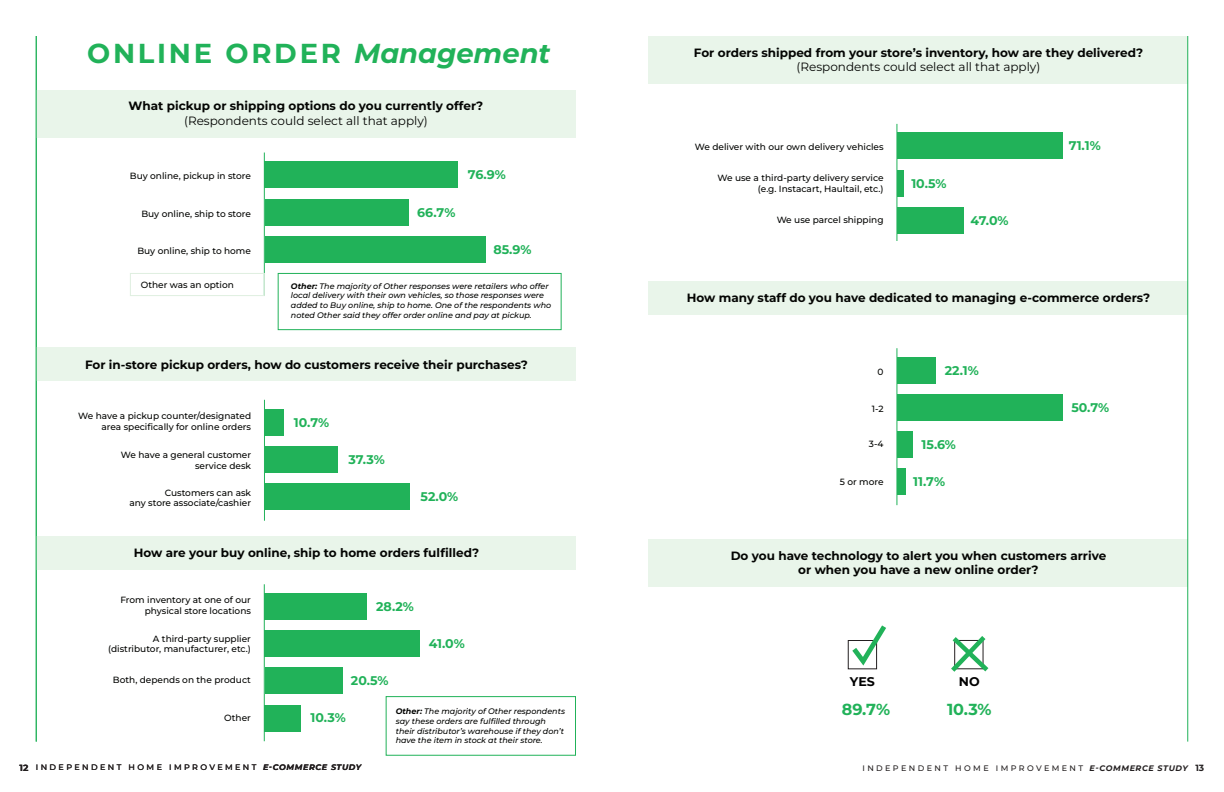
<style>
.page{position:relative;width:1224px;height:792px;background:#fff}
.page>*{position:absolute;margin:0;border:0;box-sizing:border-box;transform-origin:0 0}
.t1{font:700 27.4px "Montserrat";letter-spacing:.1em;color:#21b259}
.t2{font:700 16px "Montserrat";color:#21b259}
.t3{font:700 12.6px "Montserrat";color:#21b259}
.t4{font:700 12.6px "Montserrat";color:#000}
.t5{font:700 12px "Montserrat";color:#040503}
.t6{font:12px "Montserrat";color:#040503}
.t7{font:500 9px/10.8px "Montserrat";color:#040503;text-align:right}
.t8{font:700 9px "Montserrat";color:#231f20}
.t9{font:italic 500 8px/9.6px "Montserrat";color:#040503}
.t10{font:500 8px "Montserrat";letter-spacing:.3em;color:#231f20}
.t11{font:italic 700 8px "Montserrat";letter-spacing:.075em;color:#231f20}
.s1{font-style:italic}
.s2{font-weight:700}
.s3{font-weight:700;font-style:italic}
</style>
<div class="page">
<div style="left:36px;top:90px;width:540px;height:47px;background:#e9f5ea"></div>
<div style="left:265px;top:199px;width:143px;height:26px;background:#21b259"></div>
<div style="left:265px;top:236px;width:220px;height:27px;background:#21b259"></div>
<hr style="left:264px;top:153px;width:1px;height:143px;background:#21b259">
<div style="left:264px;top:162px;width:194px;height:26px;background:#21b259"></div>
<div style="left:37px;top:348px;width:539px;height:33px;background:#e9f5ea"></div>
<div style="left:130px;top:273px;width:135px;height:23px;border:1px solid #dfefe0"></div>
<div style="left:265px;top:446px;width:73px;height:27px;background:#21b259"></div>
<div style="left:265px;top:483px;width:145px;height:27px;background:#21b259"></div>
<hr style="left:264px;top:400px;width:1px;height:121px;background:#21b259">
<div style="left:264px;top:409px;width:20px;height:26px;background:#21b259"></div>
<div style="left:37px;top:536px;width:539px;height:34px;background:#e9f5ea"></div>
<div style="left:265px;top:593px;width:102px;height:27px;background:#21b259"></div>
<div style="left:265px;top:630px;width:155px;height:27px;background:#21b259"></div>
<hr style="left:264px;top:584px;width:1px;height:157px;background:#21b259">
<div style="left:265px;top:668px;width:77px;height:26px;background:#21b259"></div>
<div style="left:265px;top:705px;width:36px;height:26px;background:#21b259"></div>
<div style="left:278px;top:273px;width:284px;height:57px;border:1px solid #21b259"></div>
<div style="left:386px;top:696px;width:190px;height:60px;border:1px solid #21b259"></div>
<div style="left:649px;top:36px;width:539px;height:48px;background:#e9f5ea"></div>
<div style="left:897px;top:133px;width:166px;height:26px;background:#21b259"></div>
<div style="left:897px;top:170px;width:7px;height:26px;background:#21b259"></div>
<hr style="left:896px;top:124px;width:1px;height:117px;background:#21b259">
<div style="left:897px;top:207px;width:67px;height:27px;background:#21b259"></div>
<div style="left:649px;top:281px;width:539px;height:33px;background:#e9f5ea"></div>
<div style="left:897px;top:357px;width:39px;height:26px;background:#21b259"></div>
<div style="left:897px;top:394px;width:166px;height:27px;background:#21b259"></div>
<hr style="left:896px;top:348px;width:1px;height:157px;background:#21b259">
<div style="left:897px;top:432px;width:16px;height:26px;background:#21b259"></div>
<div style="left:897px;top:469px;width:9px;height:26px;background:#21b259"></div>
<div style="left:649px;top:539px;width:539px;height:48px;background:#e9f5ea"></div>
<svg style="left:848px;top:625px;width:38px;height:45px"></svg>
<svg style="left:951px;top:636px;width:38px;height:36px"></svg>
<hr style="left:36px;top:36px;width:1px;height:706px;background:#21b259">
<hr style="left:1187px;top:36px;width:1px;height:706px;background:#21b259">
<p class="t1" style="left:87px;top:35px;width:465px">ONLINE ORDER <span class="s1">Management</span></p>
<p class="t5" style="left:129px;top:98px;width:356px">What pickup or shipping options do you currently offer?</p>
<p class="t6" style="left:184px;top:113px;width:245px">(Respondents could select all that apply)</p>
<p class="t7" style="left:130px;top:170px;width:123px">Buy online, pickup in store</p>
<p class="t3" style="left:468px;top:166px;width:40px">76.9%</p>
<p class="t7" style="left:141px;top:208px;width:111px">Buy online, ship to store</p>
<p class="t3" style="left:417px;top:204px;width:40px">66.7%</p>
<p class="t7" style="left:137px;top:245px;width:115px">Buy online, ship to home</p>
<p class="t3" style="left:494px;top:241px;width:40px">85.9%</p>
<p class="t7" style="left:141px;top:279px;width:95px">Other was an option</p>
<p class="t9" style="left:291px;top:281px;width:262px"><span class="s2">Other:</span> The majority of Other responses were retailers who offer local delivery with their own vehicles, so those responses were added to Buy online, ship to home. One of the respondents who noted Other said they offer order online and pay at pickup.</p>
<p class="t5" style="left:85px;top:356px;width:444px">For in-store pickup orders, how do customers receive their purchases?</p>
<p class="t7" style="left:78px;top:411px;width:175px">We have a pickup counter/designated area specifically for online orders</p>
<p class="t7" style="left:121px;top:449px;width:132px">We have a general customer service desk</p>
<p class="t7" style="left:165px;top:487px;width:88px">Customers can ask</p>
<p class="t7" style="left:129px;top:498px;width:123px">any store associate/cashier</p>
<p class="t5" style="left:134px;top:545px;width:347px">How are your buy online, ship to home orders fulfilled?</p>
<p class="t7" style="left:120px;top:595px;width:132px">From inventory at one of our</p>
<p class="t7" style="left:145px;top:605px;width:108px">physical store locations</p>
<p class="t3" style="left:294px;top:414px;width:37px">10.7%</p>
<p class="t3" style="left:348px;top:451px;width:38px">37.3%</p>
<p class="t3" style="left:421px;top:488px;width:39px">52.0%</p>
<p class="t3" style="left:376px;top:598px;width:39px">28.2%</p>
<p class="t7" style="left:153px;top:633px;width:100px">A third-party supplier</p>
<p class="t7" style="left:108px;top:644px;width:144px">(distributor, manufacturer, etc.)</p>
<p class="t3" style="left:429px;top:635px;width:38px">41.0%</p>
<p class="t7" style="left:113px;top:675px;width:139px">Both, depends on the product</p>
<p class="t3" style="left:351px;top:672px;width:39px">20.5%</p>
<p class="t7" style="left:224px;top:712px;width:28px">Other</p>
<p class="t3" style="left:311px;top:710px;width:37px">10.3%</p>
<p class="t9" style="left:396px;top:707px;width:171px"><span class="s2">Other:</span> The majority of Other respondents say these orders are fulfilled through their distributor’s warehouse if they don’t have the item in stock at their store.</p>
<p class="t5" style="left:694px;top:44px;width:451px">For orders shipped from your store’s inventory, how are they delivered?</p>
<p class="t6" style="left:797px;top:59px;width:245px">(Respondents could select all that apply)</p>
<p class="t7" style="left:695px;top:141px;width:190px">We deliver with our own delivery vehicles</p>
<p class="t3" style="left:1069px;top:137px;width:33px">71.1%</p>
<p class="t7" style="left:717px;top:172px;width:168px">We use a third-party delivery service</p>
<p class="t7" style="left:758px;top:183px;width:127px">(e.g. Instacart, Haultail, etc.)</p>
<p class="t3" style="left:911px;top:175px;width:37px">10.5%</p>
<p class="t7" style="left:777px;top:214px;width:108px">We use parcel shipping</p>
<p class="t3" style="left:971px;top:212px;width:40px">47.0%</p>
<p class="t5" style="left:687px;top:289px;width:465px">How many staff do you have dedicated to managing e-commerce orders?</p>
<p class="t7" style="left:878px;top:366px;width:8px">0</p>
<p class="t3" style="left:945px;top:362px;width:36px">22.1%</p>
<p class="t7" style="left:872px;top:403px;width:13px">1-2</p>
<p class="t3" style="left:1071px;top:399px;width:39px">50.7%</p>
<p class="t7" style="left:869px;top:439px;width:16px">3-4</p>
<p class="t3" style="left:922px;top:436px;width:36px">15.6%</p>
<p class="t7" style="left:840px;top:476px;width:45px">5 or more</p>
<p class="t3" style="left:913px;top:473px;width:33px">11.7%</p>
<p class="t5" style="left:731px;top:548px;width:377px">Do you have technology to alert you when customers arrive</p>
<p class="t5" style="left:798px;top:562px;width:242px">or when you have a new online order?</p>
<p class="t4" style="left:850px;top:673px;width:26px">YES</p>
<p class="t4" style="left:959px;top:673px;width:22px">NO</p>
<p class="t2" style="left:947px;top:699px;width:46px">10.3%</p>
<p class="t2" style="left:842px;top:699px;width:50px">89.7%</p>
<p class="t8" style="left:20px;top:762px;width:10px">12</p>
<p class="t10" style="left:36px;top:762px;width:222px">INDEPENDENT HOME IMPROVEMENT</p>
<p class="t11" style="left:263px;top:762px;width:100px">E-COMMERCE STUDY</p>
<p class="t10" style="left:862px;top:762px;width:327px">INDEPENDENT HOME IMPROVEMENT <span class="s3">E-COMMERCE STUDY</span></p>
<p class="t8" style="left:1195px;top:762px;width:10px">13</p>
</div>
